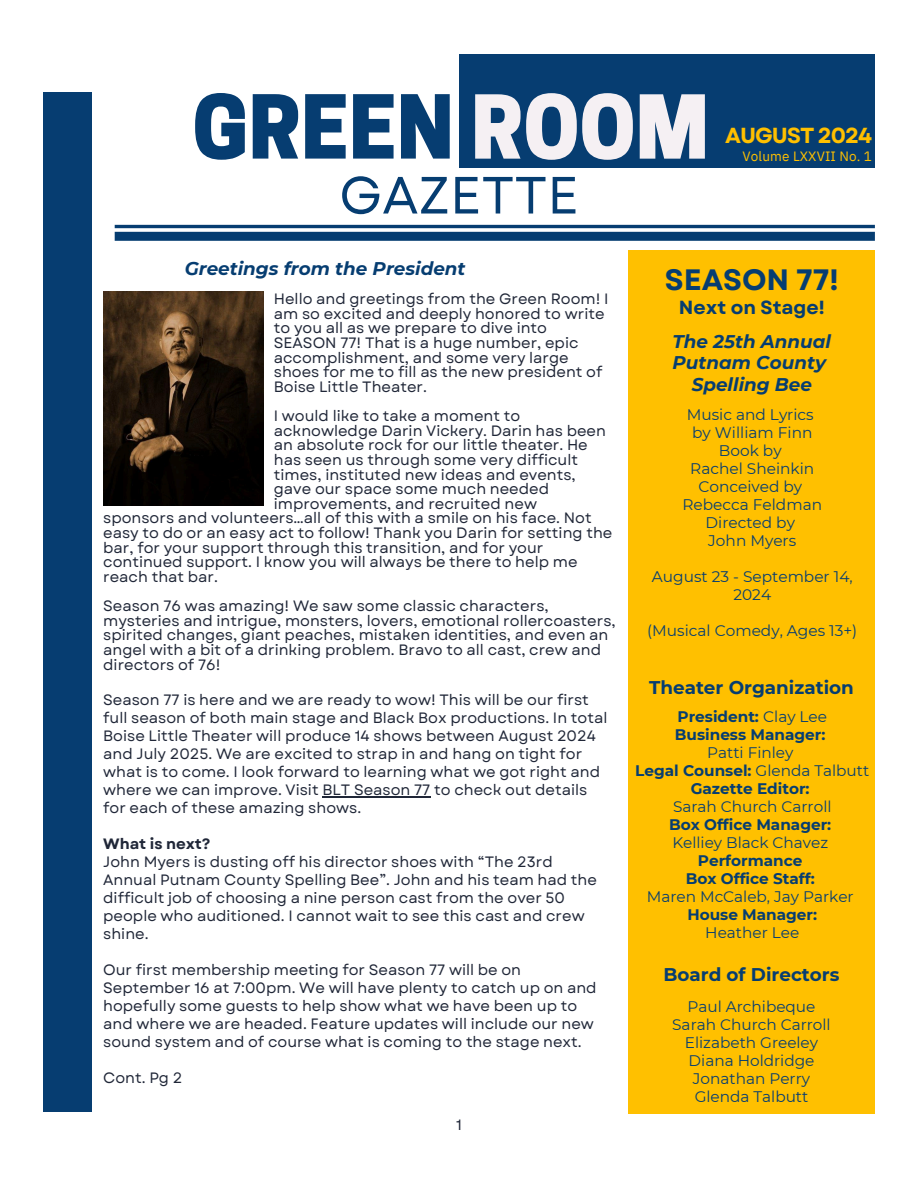
<style>
.page{position:relative;width:918px;height:1188px;background:#fff}
.page>*{position:absolute;margin:0;border:0;box-sizing:border-box;transform-origin:0 0}
.t1{font:800 82.65px "Cooper Hewitt";color:#063d71}
.t2{font:52.2px "Garet";color:#063d71}
.t3{font:700 29.55px "Garet";color:#063d71}
.t4{font:700 21.75px "Garet";letter-spacing:-.045em;color:#ffc000}
.t5{font:700 19.05px "Garet";color:#063d71}
.t6{font:italic 700 18.3px/21.3px "Montserrat";color:#063d71;text-align:center}
.t7{font:700 18.3px "Montserrat";color:#063d71}
.t8{font:15.3px/18px "Montserrat";color:#063d71;text-align:center}
.t9{font:700 15.3px/18px "Montserrat";color:#063d71;text-align:center}
.t10{font:15px/14.7px "Garet";color:#202738}
.t11{font:13.5px "IBM Plex Sans";letter-spacing:.01em;color:#ffc000}
.s1{font-size:82.5px;color:#f5f0f3}
.s2{font-weight:700}
.s3{font-weight:400}
</style>
<div class="page">
<img style="left:103px;top:291px;width:160px;height:214px">
<hr style="left:115px;top:225px;width:760px;height:3px;background:#063d71">
<div style="left:115px;top:232px;width:760px;height:9px;background:#063d71"></div>
<div style="left:629px;top:251px;width:246px;height:863px;background:#ffc000"></div>
<div style="left:43px;top:92px;width:49px;height:1020px;background:#063d71"></div>
<div style="left:459px;top:54px;width:416px;height:113px;background:#063d71"></div>
<hr style="left:322px;top:796px;width:108px;height:1px;background:#202738">
<h4 class="t1" style="left:192px;top:97px;width:518px">GREEN <span class="s1">ROOM</span></h4>
<h1 class="t2" style="left:339px;top:158px;width:241px">GAZETTE</h1>
<h1 class="t4" style="left:725px;top:120px;width:148px">AUGUST 2024</h1>
<h5 class="t11" style="left:743px;top:147px;width:131px">Volume LXXVII No. 1</h5>
<h6 class="t6" style="left:185px;top:258px;width:282px">Greetings from the President</h6>
<h2 class="t10" style="left:274px;top:292px;width:336px">Hello and greetings from the Green Room! I am so excited and deeply honored to write to you all as we prepare to dive into SEASON 77! That is a huge number, epic accomplishment, and some very large shoes for me to fill as the new president of Boise Little Theater.</h2>
<p class="t10" style="left:274px;top:409px;width:334px">I would like to take a moment to acknowledge Darin Vickery. Darin has been an absolute rock for our little theater. He has seen us through some very difficult times, instituted new ideas and events, gave our space some much needed improvements, and recruited new</p>
<h6 class="t10" style="left:103px;top:511px;width:511px">sponsors and volunteers…all of this with a smile on his face. Not easy to do or an easy act to follow! Thank you Darin for setting the bar, for your support through this transition, and for your continued support. I know you will always be there to help me reach that bar.</h6>
<h6 class="t10" style="left:103px;top:599px;width:514px">Season 76 was amazing! We saw some classic characters, mysteries and intrigue, monsters, lovers, emotional rollercoasters, spirited changes, giant peaches, mistaken identities, and even an angel with a bit of a drinking problem. Bravo to all cast, crew and directors of 76!</h6>
<h6 class="t10" style="left:103px;top:691px;width:506px;line-height:18px">Season 77 is here and we are ready to wow! This will be our first full season of both main stage and Black Box productions. In total Boise Little Theater will produce 14 shows between August 2024 and July 2025. We are excited to strap in and hang on tight for what is to come. I look forward to learning what we got right and where we can improve. Visit BLT Season 77 to check out details for each of these amazing shows.</h6>
<h5 class="t10" style="left:103px;top:835px;width:495px;line-height:18px"><span class="s2">What is next?<br></span>John Myers is dusting off his director shoes with “The 23rd Annual Putnam County Spelling Bee”. John and his team had the difficult job of choosing a nine person cast from the over 50 people who auditioned. I cannot wait to see this cast and crew shine.</h5>
<h6 class="t10" style="left:103px;top:961px;width:495px;line-height:18px">Our first membership meeting for Season 77 will be on September 16 at 7:00pm. We will have plenty to catch up on and hopefully some guests to help show what we have been up to and where we are headed. Feature updates will include our new sound system and of course what is coming to the stage next.</h6>
<h6 class="t10" style="left:103px;top:1070px;width:81px">Cont. Pg 2</h6>
<h5 class="t10" style="left:456px;top:1118px;width:7px">1</h5>
<p class="t3" style="left:665px;top:258px;width:175px">SEASON 77!</p>
<h5 class="t5" style="left:679px;top:293px;width:147px">Next on Stage!</h5>
<h3 class="t6" style="left:672px;top:331px;width:160px">The 25th Annual<br>Putnam County<br>Spelling Bee</h3>
<h6 class="t8" style="left:682px;top:406px;width:141px">Music and Lyrics by William Finn<br>Book by<br>Rachel Sheinkin<br>Conceived by<br>Rebecca Feldman<br>Directed by<br>John Myers</h6>
<h6 class="t8" style="left:652px;top:568px;width:202px">August 23 - September 14,<br>2024</h6>
<h6 class="t8" style="left:647px;top:622px;width:212px">(Musical Comedy, Ages 13+)</h6>
<p class="t7" style="left:649px;top:676px;width:206px">Theater Organization</p>
<h6 class="t9" style="left:635px;top:707px;width:236px">President: <span class="s3">Clay Lee<br></span>Business Manager:<br><span class="s3">Patti Finley<br></span>Legal Counsel: <span class="s3">Glenda Talbutt<br></span>Gazette Editor:<br><span class="s3">Sarah Church Carroll<br></span>Box Office Manager:<br><span class="s3">Kelliey Black Chavez<br></span>Performance<br>Box Office Staff:<br><span class="s3">Maren McCaleb, Jay Parker</span></h6>
<h5 class="t9" style="left:687px;top:905px;width:131px">House Manager:<br><span class="s3">Heather Lee</span></h5>
<h6 class="t7" style="left:663px;top:964px;width:178px">Board of Directors</h6>
<h6 class="t8" style="left:672px;top:998px;width:160px">Paul Archibeque<br>Sarah Church Carroll<br>Elizabeth Greeley<br>Diana Holdridge<br>Jonathan Perry<br>Glenda Talbutt</h6>
</div>
